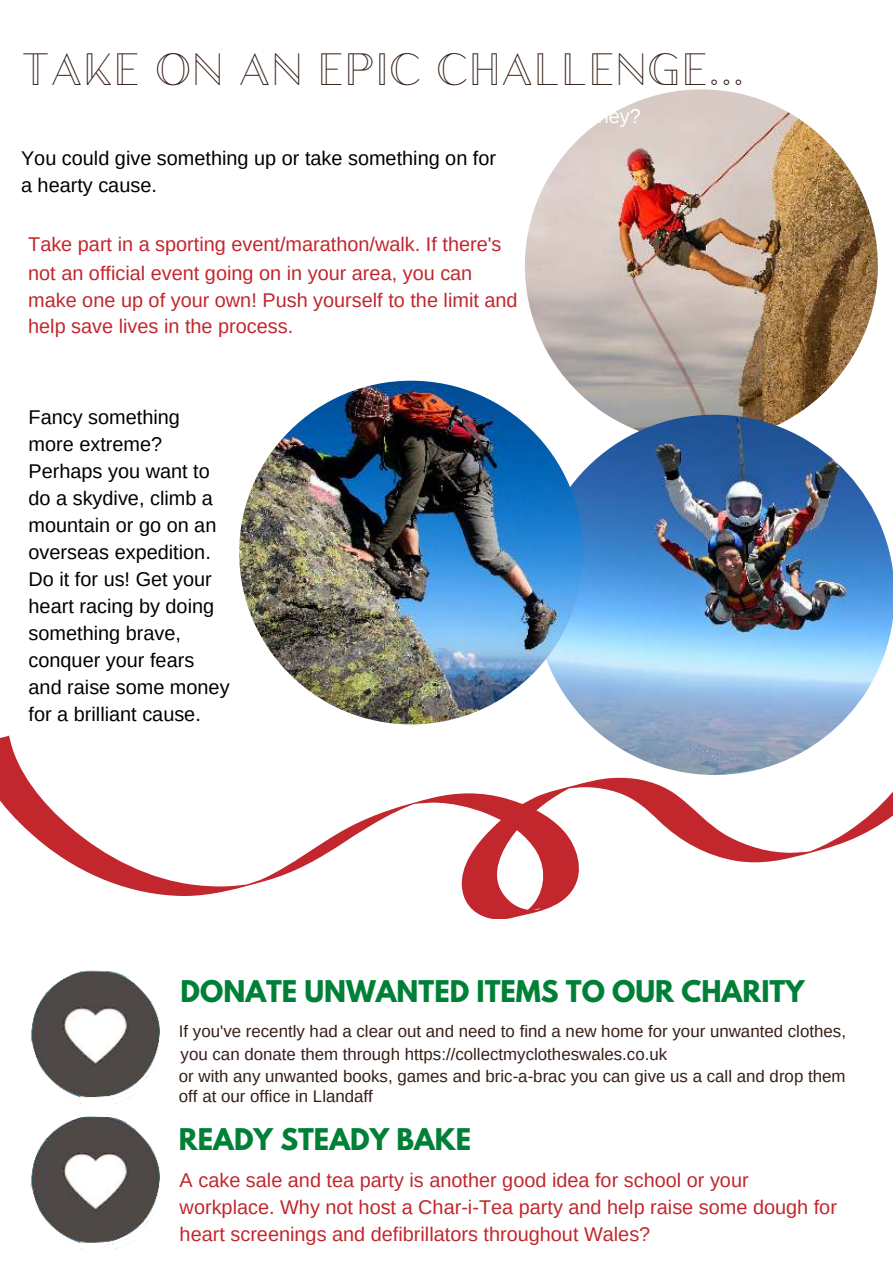
<style>
.page{position:relative;width:893px;height:1264px;background:#fff}
.page>*{position:absolute;margin:0;border:0;box-sizing:border-box;transform-origin:0 0}
.t1{font:48px "Athena Inline";color:#351f16}
.t2{font:700 26.55px "League Spartan";color:#008037}
.t3{font:19.8px "Arimo";color:#c1272d}
.t4{font:19.8px/27px "Arimo";color:#000}
.t5{font:16.8px "Arimo";color:#351f16}
</style>
<div class="page">
<img style="left:30px;top:970px;width:131px;height:281px">
<svg style="left:0;top:735px;width:892px;height:184px"></svg>
<img style="left:525px;top:89px;width:352px;height:353px;border-radius:176px">
<img style="left:534px;top:415px;width:358px;height:359px">
<img style="left:239px;top:381px;width:344px;height:343px;border-radius:50%">
<h2 class="t1" style="left:21px;top:51px;width:725px">TAKE ON AN EPIC CHALLENGE...</h2>
<h2 class="t4" style="left:21px;top:144px;width:476px">You could give something up or take something on for a hearty cause.</h2>
<h2 class="t3" style="left:28px;top:233px;width:475px">Take part in a sporting event/marathon/walk. If there's</h2>
<h2 class="t3" style="left:28px;top:289px;width:491px">make one up of your own! Push yourself to the limit and</h2>
<h2 class="t3" style="left:28px;top:262px;width:445px">not an official event going on in your area, you can</h2>
<h2 class="t3" style="left:28px;top:315px;width:266px">help save lives in the process.</h2>
<h2 class="t4" style="left:29px;top:403px;width:153px">Fancy something</h2>
<h2 class="t4" style="left:29px;top:430px;width:135px">more extreme?</h2>
<h2 class="t4" style="left:29px;top:457px;width:183px">Perhaps you want to</h2>
<h2 class="t4" style="left:29px;top:484px;width:186px">do a skydive, climb a</h2>
<h2 class="t4" style="left:29px;top:511px;width:189px">mountain or go on an</h2>
<h2 class="t4" style="left:29px;top:538px;width:184px">overseas expedition.</h2>
<h2 class="t4" style="left:29px;top:565px;width:185px">Do it for us! Get your</h2>
<h2 class="t4" style="left:29px;top:592px;width:187px">heart racing by doing</h2>
<h2 class="t4" style="left:29px;top:619px;width:154px">something brave,</h2>
<h2 class="t4" style="left:29px;top:646px;width:167px">conquer your fears</h2>
<h2 class="t4" style="left:29px;top:700px;width:174px">for a brilliant cause.</h2>
<h2 class="t4" style="left:29px;top:673px;width:202px">and raise some money</h2>
<h2 class="t2" style="left:181px;top:977px;width:625px">DONATE UNWANTED ITEMS TO OUR CHARITY</h2>
<p class="t5" style="left:179px;top:1022px;width:668px">If you've recently had a clear out and need to find a new home for your unwanted clothes,</p>
<h2 class="t5" style="left:181px;top:1044px;width:488px">you can donate them through https://collectmyclotheswales.co.uk</h2>
<p class="t5" style="left:179px;top:1067px;width:668px">or with any unwanted books, games and bric-a-brac you can give us a call and drop them</p>
<p class="t5" style="left:179px;top:1087px;width:195px">off at our office in Llandaff</p>
<p class="t2" style="left:179px;top:1125px;width:294px">READY STEADY BAKE</p>
<p class="t3" style="left:180px;top:1168px;width:570px">A cake sale and tea party is another good idea for school or your</p>
<h1 class="t3" style="left:180px;top:1222px;width:472px">heart screenings and defibrillators throughout Wales?</h1>
<p class="t3" style="left:180px;top:1195px;width:658px">workplace. Why not host a Char-i-Tea party and help raise some dough for</p>
</div>
